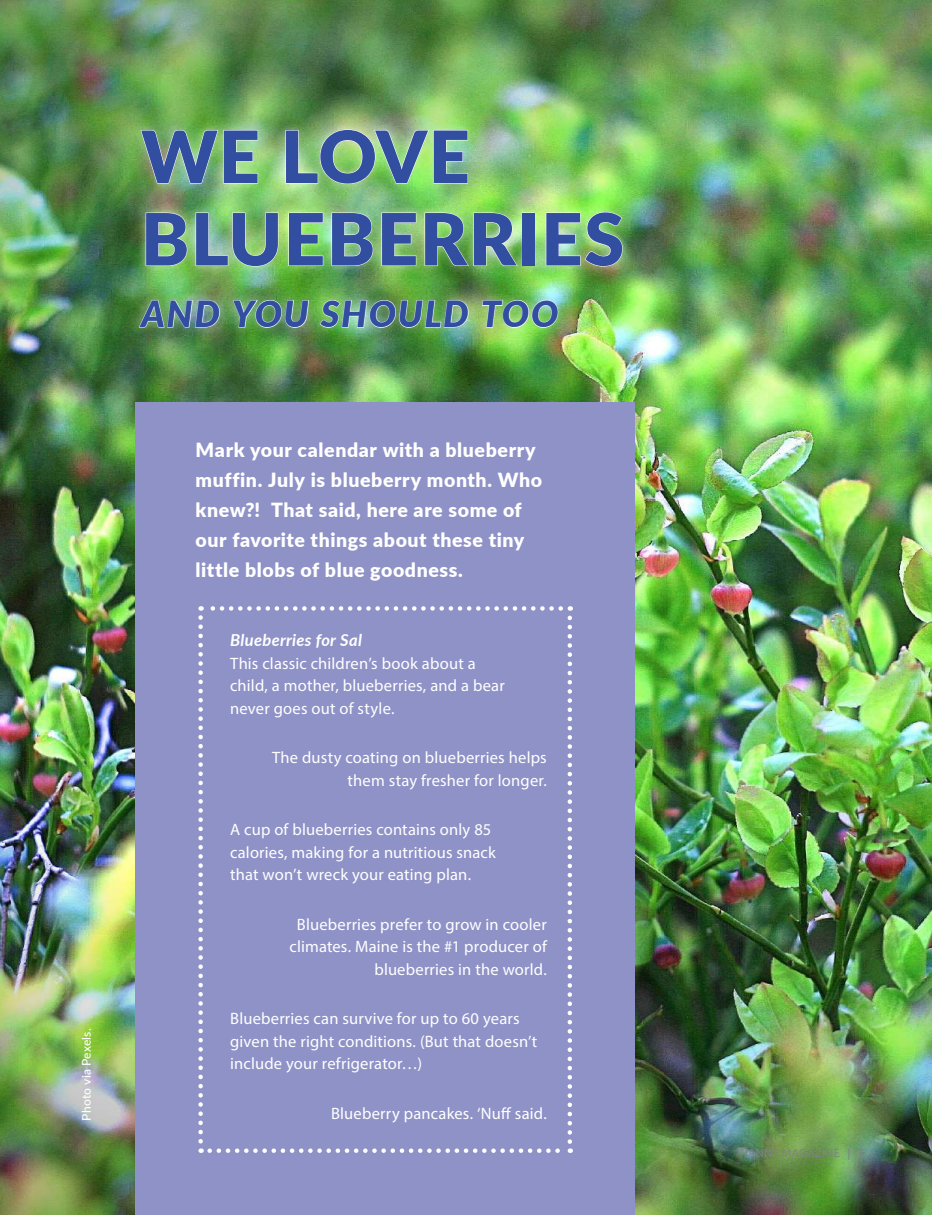
<style>
.page{position:relative;width:932px;height:1215px;background:#fff}
.page>*{position:absolute;margin:0;border:0;box-sizing:border-box;transform-origin:0 0}
.t1{font:900 72px/82.5px "Lato";letter-spacing:.02em;color:#324ea1}
.t2{font:italic 900 36px "Lato";letter-spacing:.045em;color:#324ea1}
.t3{font:900 19.5px/30px "Lato";letter-spacing:.03em;color:#fff}
.t4{font:16.5px/22.5px "Myriad Pro";letter-spacing:.01em;color:#fff}
.t5{font:italic 700 16.5px "Lato";letter-spacing:.02em;color:#fff}
.t6{font:500 12px "Lato";letter-spacing:.015em;color:#fff}
.t7{font:12px "Myriad Pro";letter-spacing:.03em;color:#808285}
</style>
<div class="page">
<img style="left:0;top:0;width:932px;height:1215px">
<div style="left:136px;top:402px;width:498px;height:813px;background:#8f92c7"></div>
<div style="left:130px;top:120px;width:502px;height:218px;background:#fff;opacity:.4"></div>
<img style="left:140px;top:130px;width:118px;height:54px">
<img style="left:285px;top:129px;width:183px;height:55px">
<svg style="left:145px;top:212px;width:42px;height:54px;background:#a9d194"></svg>
<img style="left:195px;top:212px;width:83px;height:55px">
<svg style="left:288px;top:212px;width:35px;height:54px;background:#a6e489"></svg>
<svg style="left:331px;top:212px;width:42px;height:54px;background:#a0cea6"></svg>
<svg style="left:381px;top:212px;width:35px;height:54px;background:#a6d295"></svg>
<svg style="left:424px;top:212px;width:94px;height:54px;background:#9dce89"></svg>
<div style="left:522px;top:213px;width:13px;height:53px;border:1px solid #fff"></div>
<img style="left:545px;top:212px;width:78px;height:55px">
<img style="left:138px;top:298px;width:82px;height:31px">
<svg style="left:232px;top:300px;width:77px;height:28px;background:#81af7b"></svg>
<img style="left:319px;top:300px;width:150px;height:28px">
<img style="left:481px;top:300px;width:77px;height:28px">
<svg style="left:198px;top:617px;width:5px;height:536px"></svg>
<svg style="left:210px;top:1148px;width:361px;height:5px"></svg>
<svg style="left:567px;top:606px;width:5px;height:536px"></svg>
<svg style="left:201px;top:606px;width:360px;height:5px"></svg>
<p class="t6" style="left:78px;top:1120px;width:94px;rotate:-90deg">Photo via Pexels.</p>
<h1 class="t1" style="left:141px;top:112px;width:484px">WE LOVE<br>BLUEBERRIES</h1>
<h2 class="t2" style="left:141px;top:287px;width:419px">AND YOU SHOULD TOO</h2>
<p class="t3" style="left:196px;top:434px;width:348px">Mark your calendar with a blueberry muffin. July is blueberry month. Who knew?! That said, here are some of our favorite things about these tiny little blobs of blue goodness.</p>
<p class="t5" style="left:230px;top:628px;width:133px">Blueberries for Sal</p>
<p class="t4" style="left:230px;top:652px;width:276px">This classic children’s book about a child, a mother, blueberries, and a bear never goes out of style.</p>
<p class="t4" style="left:272px;top:746px;width:276px;text-align:right">The dusty coating on blueberries helps them stay fresher for longer.</p>
<p class="t4" style="left:230px;top:818px;width:267px">A cup of blueberries contains only 85 calories, making for a nutritious snack that won’t wreck your eating plan.</p>
<p class="t4" style="left:289px;top:913px;width:259px;text-align:right">Blueberries prefer to grow in cooler climates. Maine is the #1 producer of blueberries in the world.</p>
<p class="t4" style="left:230px;top:1007px;width:309px">Blueberries can survive for up to 60 years given the right conditions. (But that doesn’t include your refrigerator…)</p>
<p class="t4" style="left:331px;top:1102px;width:217px">Blueberry pancakes. ‘Nuff said.</p>
<p class="t7" style="left:740px;top:1145px;width:126px">NANNY MAGAZINE | 7</p>
</div>
